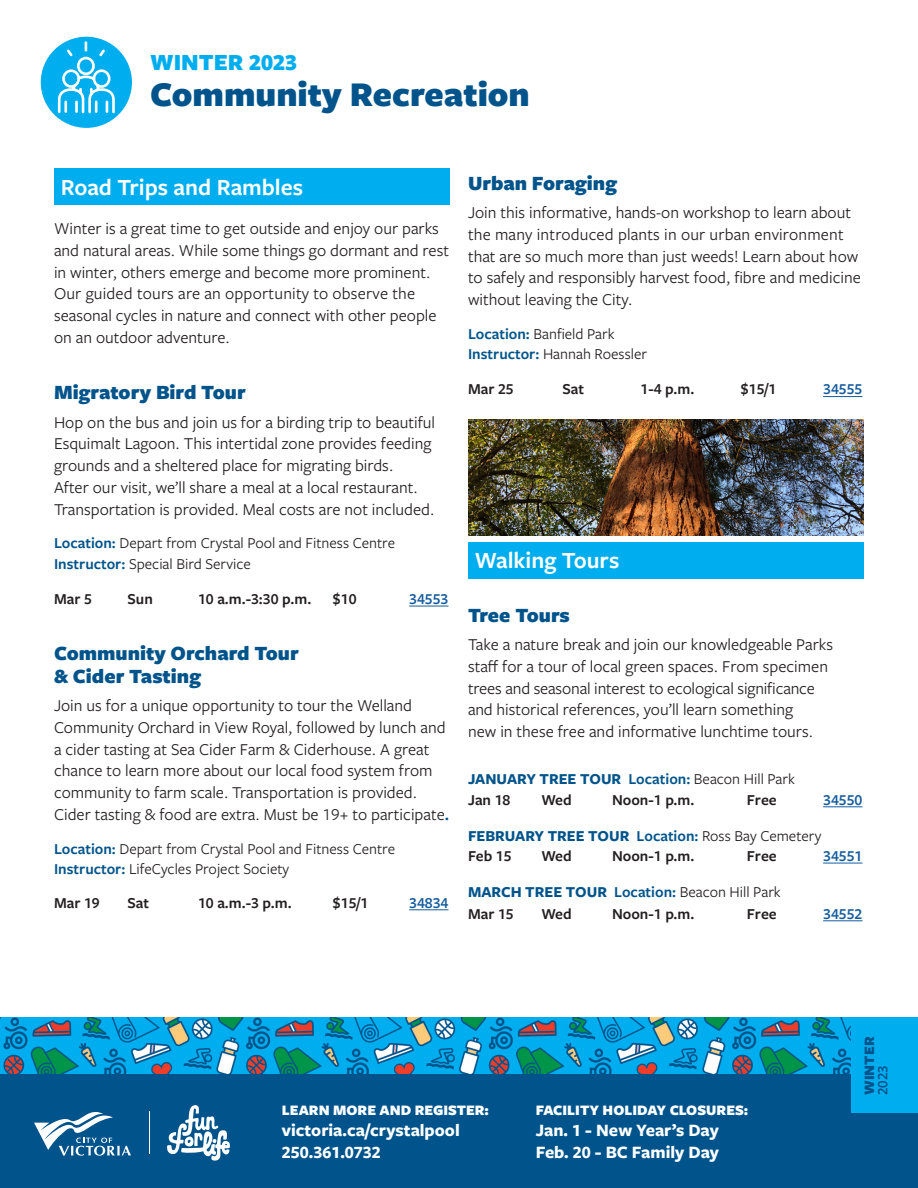
<style>
.page{position:relative;width:918px;height:1188px;background:#fff}
.page>*{position:absolute;margin:0;border:0;box-sizing:border-box;transform-origin:0 0}
.t1{font:900 36px "Freight Sans Pro";color:#00548b}
.Section_Titles{font:600 24px "Freight Sans Pro";color:#fff}
.t2{font:900 24px "Freight Sans Pro";color:#00aeef}
.Program_title{font:900 21px/22.5px "Freight Sans Pro";color:#00548b}
.t3{font:700 18px/21.6px "Freight Sans Pro";color:#fff}
.Body_copy{font:17.25px/21.8px "Freight Sans Pro";color:#231f20}
.location___instructo{font:15.75px/20.2px "Freight Sans Pro";color:#231f20}
.dates_time_days_cost{font:600 15.75px "Freight Sans Pro";color:#231f20}
.dates_time_days_cost-2{font:700 15.75px/20.2px "Freight Sans Pro";color:#00548b}
.dates_time_days_cost-3{font:15.75px/21.8px "Freight Sans Pro";color:#231f20}
.dates_time_days_cost-4{font:600 15.75px "Freight Sans Pro";color:#175d9e}
.t4{font:900 15px "Freight Sans Pro";color:#fff}
.t5{font:900 15px "Freight Sans Pro";color:#00548b}
.t6{font:600 15px "Freight Sans Pro";color:#00548b}
.s1{font-weight:600;color:#00548b}
.s2{font-weight:600}
.s3{font-weight:400;color:#231f20}
.s4{font-weight:600;color:#231f20}
.s5{font-weight:700;color:#00548b}
</style>
<div class="page">
<div style="left:0;top:1074px;width:918px;height:114px;background:#00548b"></div>
<hr style="left:149px;top:1111px;width:1px;height:43px;background:#fff">
<svg style="left:167px;top:1105px;width:63px;height:56px"></svg>
<svg style="left:34px;top:1111px;width:97px;height:45px"></svg>
<div style="left:41px;top:37px;width:91px;height:91px;background:#00aeef;border-radius:50%"></div>
<img style="left:0;top:1018px;width:851px;height:56px">
<div style="left:851px;top:1018px;width:67px;height:95px;background:#00aeef"></div>
<svg style="left:57px;top:40px;width:59px;height:74px"></svg>
<div style="left:54px;top:169px;width:396px;height:36px;background:#00aeef"></div>
<hr style="left:409px;top:606px;width:39px;height:1px;background:#175d9e">
<hr style="left:409px;top:910px;width:39px;height:1px;background:#175d9e">
<hr style="left:823px;top:396px;width:39px;height:1px;background:#175d9e">
<div style="left:468px;top:542px;width:396px;height:36px;background:#00aeef"></div>
<hr style="left:823px;top:807px;width:39px;height:1px;background:#175d9e">
<hr style="left:823px;top:863px;width:39px;height:1px;background:#175d9e">
<hr style="left:823px;top:921px;width:39px;height:1px;background:#175d9e">
<img style="left:468px;top:419px;width:396px;height:117px">
<h2 class="t2" style="left:150px;top:46px;width:148px">WINTER 2023</h2>
<h1 class="t1" style="left:150px;top:69px;width:381px">Community Recreation</h1>
<p class="Section_Titles" style="left:61px;top:171px;width:244px">Road Trips and Rambles</p>
<p class="Body_copy" style="left:54px;top:217px;width:397px">Winter is a great time to get outside and enjoy our parks and natural areas. While some things go dormant and rest in winter, others emerge and become more prominent.<br>Our guided tours are an opportunity to observe the seasonal cycles in nature and connect with other people on an outdoor adventure.</p>
<p class="Program_title" style="left:54px;top:380px;width:193px">Migratory Bird Tour</p>
<p class="Body_copy" style="left:54px;top:411px;width:383px">Hop on the bus and join us for a birding trip to beautiful Esquimalt Lagoon. This intertidal zone provides feeding grounds and a sheltered place for migrating birds.<br>After our visit, we’ll share a meal at a local restaurant.<br>Transportation is provided. Meal costs are not included.</p>
<p class="location___instructo" style="left:54px;top:533px;width:343px"><span class="s1">Location:</span> Depart from Crystal Pool and Fitness Centre<br><span class="s1">Instructor:</span> Special Bird Service</p>
<p class="dates_time_days_cost" style="left:54px;top:588px;width:39px">Mar 5</p>
<p class="dates_time_days_cost" style="left:128px;top:588px;width:27px">Sun</p>
<p class="dates_time_days_cost" style="left:198px;top:588px;width:115px">10 a.m.-3:30 p.m.</p>
<p class="dates_time_days_cost" style="left:333px;top:588px;width:25px">$10</p>
<p class="dates_time_days_cost-4" style="left:409px;top:588px;width:41px">34553</p>
<p class="Program_title" style="left:54px;top:641px;width:246px">Community Orchard Tour &amp; Cider Tasting</p>
<p class="Body_copy" style="left:54px;top:694px;width:397px">Join us for a unique opportunity to tour the Welland Community Orchard in View Royal, followed by lunch and a cider tasting at Sea Cider Farm &amp; Ciderhouse. A great chance to learn more about our local food system from community to farm scale. Transportation is provided.<br>Cider tasting &amp; food are extra. Must be 19+ to participate<span class="s1">.</span></p>
<p class="location___instructo" style="left:54px;top:838px;width:343px"><span class="s1">Location:</span> Depart from Crystal Pool and Fitness Centre<br><span class="s1">Instructor:</span> LifeCycles Project Society</p>
<p class="dates_time_days_cost" style="left:54px;top:892px;width:47px">Mar 19</p>
<p class="dates_time_days_cost" style="left:128px;top:892px;width:23px">Sat</p>
<p class="dates_time_days_cost" style="left:198px;top:892px;width:95px">10 a.m.-3 p.m.</p>
<p class="dates_time_days_cost" style="left:333px;top:892px;width:37px">$15/1</p>
<p class="dates_time_days_cost-4" style="left:409px;top:892px;width:41px">34834</p>
<p class="Program_title" style="left:468px;top:171px;width:150px">Urban Foraging</p>
<p class="Body_copy" style="left:468px;top:201px;width:395px">Join this informative, hands-on workshop to learn about the many introduced plants in our urban environment that are so much more than just weeds! Learn about how to safely and responsibly harvest food, fibre and medicine without leaving the City.</p>
<p class="location___instructo" style="left:468px;top:323px;width:181px"><span class="s1">Location:</span> Banfield Park<br><span class="s1">Instructor:</span> Hannah Roessler</p>
<p class="dates_time_days_cost" style="left:468px;top:379px;width:47px">Mar 25</p>
<p class="dates_time_days_cost" style="left:562px;top:379px;width:23px">Sat</p>
<p class="dates_time_days_cost" style="left:640px;top:379px;width:55px">1-4 p.m.</p>
<p class="dates_time_days_cost" style="left:741px;top:379px;width:37px">$15/1</p>
<p class="dates_time_days_cost-4" style="left:823px;top:379px;width:41px">34555</p>
<p class="Section_Titles" style="left:475px;top:544px;width:146px">Walking Tours</p>
<p class="Program_title" style="left:468px;top:603px;width:103px">Tree Tours</p>
<p class="Body_copy" style="left:468px;top:633px;width:367px">Take a nature break and join our knowledgeable Parks staff for a tour of local green spaces. From specimen trees and seasonal interest to ecological significance and historical references, you’ll learn something<br>new in these free and informative lunchtime tours.</p>
<p class="dates_time_days_cost-2" style="left:468px;top:769px;width:328px">JANUARY TREE TOUR <span class="s2">Location:</span> <span class="s3">Beacon Hill Park<br></span><span class="s4">Jan 18</span></p>
<p class="dates_time_days_cost" style="left:542px;top:789px;width:32px">Wed</p>
<p class="dates_time_days_cost" style="left:612px;top:789px;width:84px">Noon-1 p.m.</p>
<p class="dates_time_days_cost" style="left:747px;top:789px;width:31px">Free</p>
<p class="dates_time_days_cost-4" style="left:823px;top:789px;width:41px">34550</p>
<p class="dates_time_days_cost-2" style="left:468px;top:825px;width:355px">FEBRUARY TREE TOUR <span class="s2">Location:</span> <span class="s3">Ross Bay Cemetery<br></span><span class="s4">Feb 15</span></p>
<p class="dates_time_days_cost" style="left:542px;top:845px;width:32px">Wed</p>
<p class="dates_time_days_cost" style="left:612px;top:845px;width:84px">Noon-1 p.m.</p>
<p class="dates_time_days_cost" style="left:747px;top:845px;width:31px">Free</p>
<p class="dates_time_days_cost-4" style="left:823px;top:845px;width:41px">34551</p>
<p class="dates_time_days_cost-3" style="left:468px;top:880px;width:314px"><span class="s5">MARCH TREE TOUR</span> <span class="s1">Location:</span> Beacon Hill Park<br><span class="s2">Mar 15</span></p>
<p class="dates_time_days_cost" style="left:542px;top:903px;width:32px">Wed</p>
<p class="dates_time_days_cost" style="left:612px;top:903px;width:84px">Noon-1 p.m.</p>
<p class="dates_time_days_cost" style="left:747px;top:903px;width:31px">Free</p>
<p class="dates_time_days_cost-4" style="left:823px;top:903px;width:41px">34552</p>
<p class="t5" style="left:859px;top:1095px;width:60px;rotate:-90deg">WINTER</p>
<p class="t6" style="left:873px;top:1095px;width:32px;rotate:-90deg">2023</p>
<p class="t4" style="left:282px;top:1100px;width:208px">LEARN MORE AND REGISTER:</p>
<p class="t3" style="left:282px;top:1119px;width:179px">victoria.ca/crystalpool<br>250.361.0732</p>
<p class="t4" style="left:536px;top:1100px;width:214px">FACILITY HOLIDAY CLOSURES:</p>
<p class="t3" style="left:536px;top:1119px;width:185px">Jan. 1 - New Year’s Day<br>Feb. 20 - BC Family Day</p>
</div>
